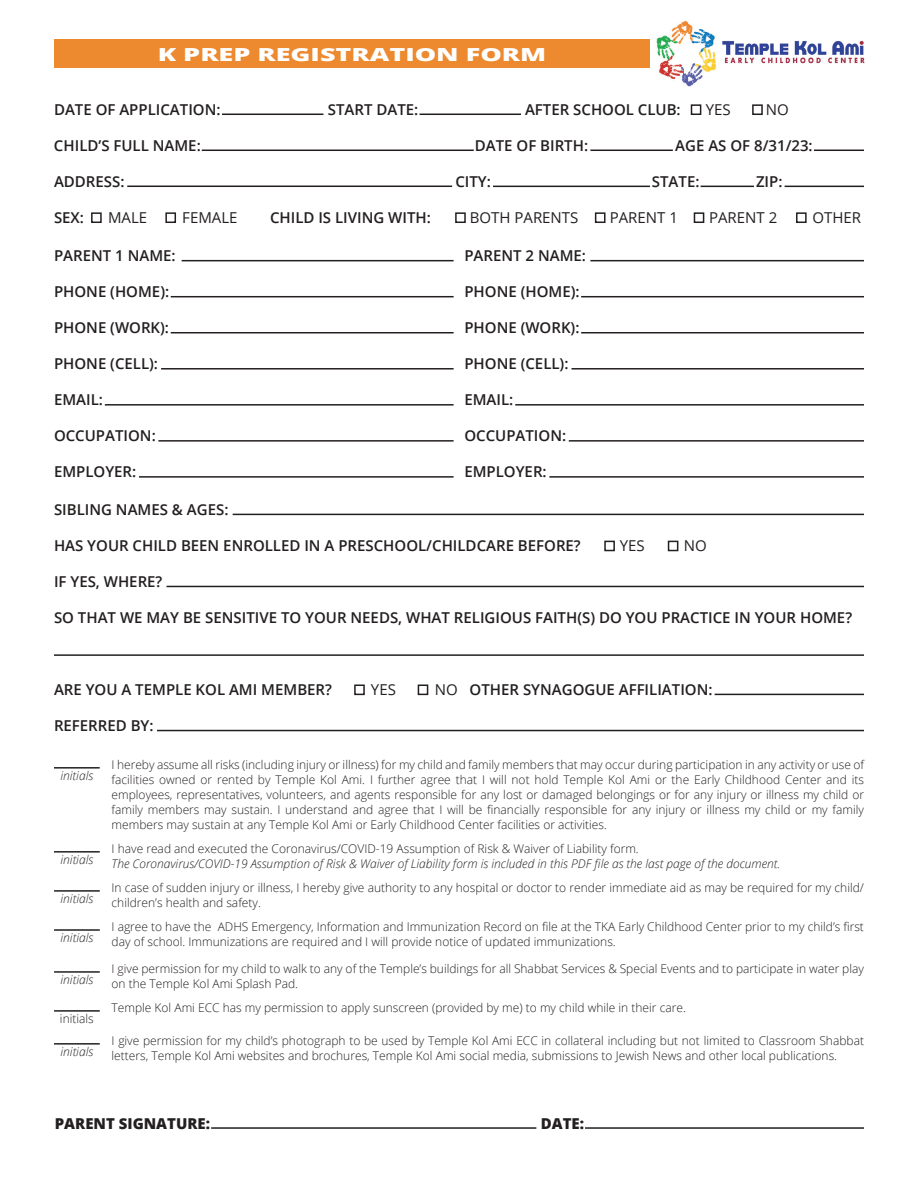
<style>
.page{position:relative;width:918px;height:1188px;background:#fff}
.page>*{position:absolute;margin:0;border:0;box-sizing:border-box;transform-origin:0 0}
.t1{font:800 18px "Open Sans";color:#fff;scale:1.5 1}
.t2{font:600 15px "Open Sans";color:#231f20}
.t3{font:15px "Open Sans";color:#231f20}
.t4{font:800 15px "Open Sans";color:#231f20}
.t5{font:300 12px/15px "Open Sans";color:#231f20}
.t6{font:italic 300 12px "Open Sans";color:#231f20}
.s1{font-weight:400}
</style>
<div class="page">
<img style="left:656px;top:21px;width:209px;height:66px">
<div style="left:54px;top:39px;width:596px;height:29px;background:#ed892e"></div>
<hr style="left:54px;top:767px;width:46px;height:2px;background:#231f20">
<hr style="left:54px;top:890px;width:46px;height:2px;background:#231f20">
<hr style="left:54px;top:929px;width:46px;height:2px;background:#231f20">
<hr style="left:54px;top:971px;width:46px;height:2px;background:#231f20">
<hr style="left:54px;top:1010px;width:46px;height:2px;background:#231f20">
<hr style="left:54px;top:1043px;width:46px;height:2px;background:#231f20">
<hr style="left:54px;top:851px;width:46px;height:2px;background:#231f20">
<hr style="left:222px;top:114px;width:101px;height:1px;background:#231f20">
<hr style="left:202px;top:150px;width:272px;height:1px;background:#231f20">
<hr style="left:590px;top:150px;width:83px;height:1px;background:#231f20">
<hr style="left:814px;top:150px;width:50px;height:1px;background:#231f20">
<hr style="left:785px;top:186px;width:79px;height:1px;background:#231f20">
<hr style="left:701px;top:186px;width:53px;height:1px;background:#231f20">
<hr style="left:493px;top:186px;width:157px;height:1px;background:#231f20">
<hr style="left:127px;top:186px;width:325px;height:1px;background:#231f20">
<div style="left:91px;top:212px;width:11px;height:11px;border:2px solid #231f20"></div>
<div style="left:165px;top:212px;width:11px;height:11px;border:2px solid #231f20"></div>
<div style="left:455px;top:212px;width:11px;height:11px;border:2px solid #231f20"></div>
<div style="left:595px;top:212px;width:11px;height:11px;border:2px solid #231f20"></div>
<div style="left:694px;top:212px;width:10px;height:11px;border:2px solid #231f20"></div>
<div style="left:796px;top:212px;width:11px;height:11px;border:2px solid #231f20"></div>
<hr style="left:182px;top:260px;width:272px;height:1px;background:#231f20">
<hr style="left:171px;top:296px;width:283px;height:1px;background:#231f20">
<hr style="left:171px;top:332px;width:283px;height:1px;background:#231f20">
<hr style="left:161px;top:368px;width:293px;height:2px;background:#231f20">
<hr style="left:105px;top:404px;width:349px;height:2px;background:#231f20">
<hr style="left:158px;top:440px;width:296px;height:2px;background:#231f20">
<hr style="left:590px;top:260px;width:274px;height:1px;background:#231f20">
<hr style="left:581px;top:296px;width:283px;height:1px;background:#231f20">
<hr style="left:581px;top:332px;width:283px;height:1px;background:#231f20">
<hr style="left:572px;top:368px;width:292px;height:2px;background:#231f20">
<hr style="left:515px;top:404px;width:349px;height:2px;background:#231f20">
<hr style="left:569px;top:440px;width:295px;height:2px;background:#231f20">
<div style="left:604px;top:541px;width:11px;height:10px;border:2px solid #231f20"></div>
<div style="left:668px;top:541px;width:10px;height:10px;border:2px solid #231f20"></div>
<div style="left:354px;top:685px;width:11px;height:10px;border:2px solid #231f20"></div>
<div style="left:418px;top:685px;width:10px;height:10px;border:2px solid #231f20"></div>
<hr style="left:166px;top:586px;width:698px;height:1px;background:#231f20">
<hr style="left:54px;top:654px;width:810px;height:2px;background:#231f20">
<hr style="left:715px;top:694px;width:149px;height:1px;background:#231f20">
<hr style="left:233px;top:514px;width:631px;height:1px;background:#231f20">
<hr style="left:211px;top:1127px;width:325px;height:2px;background:#231f20">
<hr style="left:585px;top:1127px;width:279px;height:2px;background:#231f20">
<hr style="left:157px;top:730px;width:707px;height:1px;background:#231f20">
<hr style="left:139px;top:476px;width:315px;height:2px;background:#231f20">
<hr style="left:549px;top:476px;width:315px;height:2px;background:#231f20">
<hr style="left:420px;top:114px;width:101px;height:1px;background:#231f20">
<div style="left:691px;top:104px;width:10px;height:11px;border:2px solid #231f20"></div>
<div style="left:752px;top:104px;width:11px;height:11px;border:2px solid #231f20"></div>
<h1 class="t1" style="left:158px;top:40px;width:261px">K PREP REGISTRATION FORM</h1>
<p class="t2" style="left:54px;top:99px;width:168px">DATE OF APPLICATION:</p>
<p class="t2" style="left:328px;top:99px;width:92px">START DATE:</p>
<p class="t2" style="left:525px;top:99px;width:157px">AFTER SCHOOL CLUB:</p>
<p class="t3" style="left:706px;top:99px;width:26px">YES</p>
<p class="t3" style="left:766px;top:99px;width:24px">NO</p>
<p class="t2" style="left:54px;top:135px;width:148px">CHILD’S FULL NAME:</p>
<p class="t2" style="left:475px;top:135px;width:115px">DATE OF BIRTH:</p>
<p class="t2" style="left:675px;top:135px;width:139px">AGE AS OF 8/31/23:</p>
<p class="t2" style="left:54px;top:171px;width:72px">ADDRESS:</p>
<p class="t2" style="left:455px;top:171px;width:37px">CITY:</p>
<p class="t2" style="left:652px;top:171px;width:49px">STATE:</p>
<p class="t2" style="left:756px;top:171px;width:28px">ZIP:</p>
<p class="t2" style="left:54px;top:207px;width:32px">SEX:</p>
<p class="t3" style="left:108px;top:207px;width:41px">MALE</p>
<p class="t3" style="left:182px;top:207px;width:57px">FEMALE</p>
<p class="t2" style="left:270px;top:207px;width:162px">CHILD IS LIVING WITH:</p>
<p class="t3" style="left:470px;top:207px;width:110px">BOTH PARENTS</p>
<p class="t3" style="left:610px;top:207px;width:70px">PARENT 1</p>
<p class="t3" style="left:709px;top:207px;width:70px">PARENT 2</p>
<p class="t3" style="left:812px;top:207px;width:50px">OTHER</p>
<p class="t2" style="left:54px;top:246px;width:123px">PARENT 1 NAME:</p>
<p class="t2" style="left:54px;top:282px;width:117px">PHONE (HOME):</p>
<p class="t2" style="left:54px;top:318px;width:117px">PHONE (WORK):</p>
<p class="t2" style="left:54px;top:354px;width:106px">PHONE (CELL):</p>
<p class="t2" style="left:54px;top:390px;width:50px">EMAIL:</p>
<p class="t2" style="left:54px;top:426px;width:103px">OCCUPATION:</p>
<p class="t2" style="left:54px;top:462px;width:84px">EMPLOYER:</p>
<p class="t2" style="left:464px;top:246px;width:123px">PARENT 2 NAME:</p>
<p class="t2" style="left:464px;top:282px;width:117px">PHONE (HOME):</p>
<p class="t2" style="left:464px;top:318px;width:117px">PHONE (WORK):</p>
<p class="t2" style="left:464px;top:354px;width:106px">PHONE (CELL):</p>
<p class="t2" style="left:464px;top:390px;width:50px">EMAIL:</p>
<p class="t2" style="left:464px;top:426px;width:103px">OCCUPATION:</p>
<p class="t2" style="left:464px;top:462px;width:84px">EMPLOYER:</p>
<p class="t2" style="left:54px;top:499px;width:176px">SIBLING NAMES &amp; AGES:</p>
<p class="t2" style="left:54px;top:535px;width:528px">HAS YOUR CHILD BEEN ENROLLED IN A PRESCHOOL/CHILDCARE BEFORE?</p>
<p class="t3" style="left:620px;top:535px;width:26px">YES</p>
<p class="t3" style="left:684px;top:535px;width:24px">NO</p>
<p class="t2" style="left:54px;top:571px;width:110px">IF YES, WHERE?</p>
<p class="t2" style="left:54px;top:607px;width:800px">SO THAT WE MAY BE SENSITIVE TO YOUR NEEDS, WHAT RELIGIOUS FAITH(S) DO YOU PRACTICE IN YOUR HOME?</p>
<p class="t2" style="left:54px;top:679px;width:279px">ARE YOU A TEMPLE KOL AMI MEMBER?</p>
<p class="t3" style="left:371px;top:679px;width:26px">YES</p>
<p class="t2" style="left:435px;top:679px;width:279px"><span class="s1">NO</span> OTHER SYNAGOGUE AFFILIATION:</p>
<p class="t2" style="left:54px;top:715px;width:101px">REFERRED BY:</p>
<p class="t5" style="left:112px;top:756px;width:754px;text-align:justify">I hereby assume all risks (including injury or illness) for my child and family members that may occur during participation in any activity or use of facilities owned or rented by Temple Kol Ami. I further agree that I will not hold Temple Kol Ami or the Early Childhood Center and its employees, representatives, volunteers, and agents responsible for any lost or damaged belongings or for any injury or illness my child or family members may sustain. I understand and agree that I will be financially responsible for any injury or illness my child or my family members may sustain at any Temple Kol Ami or Early Childhood Center facilities or activities.</p>
<p class="t5" style="left:112px;top:840px;width:529px">I have read and executed the Coronavirus/COVID-19 Assumption of Risk &amp; Waiver of Liability form.</p>
<p class="t6" style="left:112px;top:855px;width:670px">The Coronavirus/COVID-19 Assumption of Risk &amp; Waiver of Liability form is included in this PDF file as the last page of the document.</p>
<p class="t5" style="left:112px;top:879px;width:754px">In case of sudden injury or illness, I hereby give authority to any hospital or doctor to render immediate aid as may be required for my child/ children’s health and safety.</p>
<p class="t5" style="left:112px;top:918px;width:754px">I agree to have the ADHS Emergency, Information and Immunization Record on file at the TKA Early Childhood Center prior to my child’s first day of school. Immunizations are required and I will provide notice of updated immunizations.</p>
<p class="t5" style="left:112px;top:960px;width:754px">I give permission for my child to walk to any of the Temple’s buildings for all Shabbat Services &amp; Special Events and to participate in water play on the Temple Kol Ami Splash Pad.</p>
<p class="t5" style="left:112px;top:999px;width:576px">Temple Kol Ami ECC has my permission to apply sunscreen (provided by me) to my child while in their care.</p>
<p class="t5" style="left:112px;top:1032px;width:754px">I give permission for my child’s photograph to be used by Temple Kol Ami ECC in collateral including but not limited to Classroom Shabbat letters, Temple Kol Ami websites and brochures, Temple Kol Ami social media, submissions to Jewish News and other local publications.</p>
<p class="t6" style="left:60px;top:768px;width:34px">initials</p>
<p class="t6" style="left:60px;top:852px;width:34px">initials</p>
<p class="t6" style="left:60px;top:891px;width:34px">initials</p>
<p class="t6" style="left:60px;top:930px;width:34px">initials</p>
<p class="t6" style="left:60px;top:972px;width:34px">initials</p>
<p class="t5" style="left:60px;top:1011px;width:35px">initials</p>
<p class="t6" style="left:60px;top:1044px;width:34px">initials</p>
<p class="t4" style="left:55px;top:1112px;width:157px">PARENT SIGNATURE:</p>
<p class="t4" style="left:541px;top:1112px;width:45px">DATE:</p>
</div>
